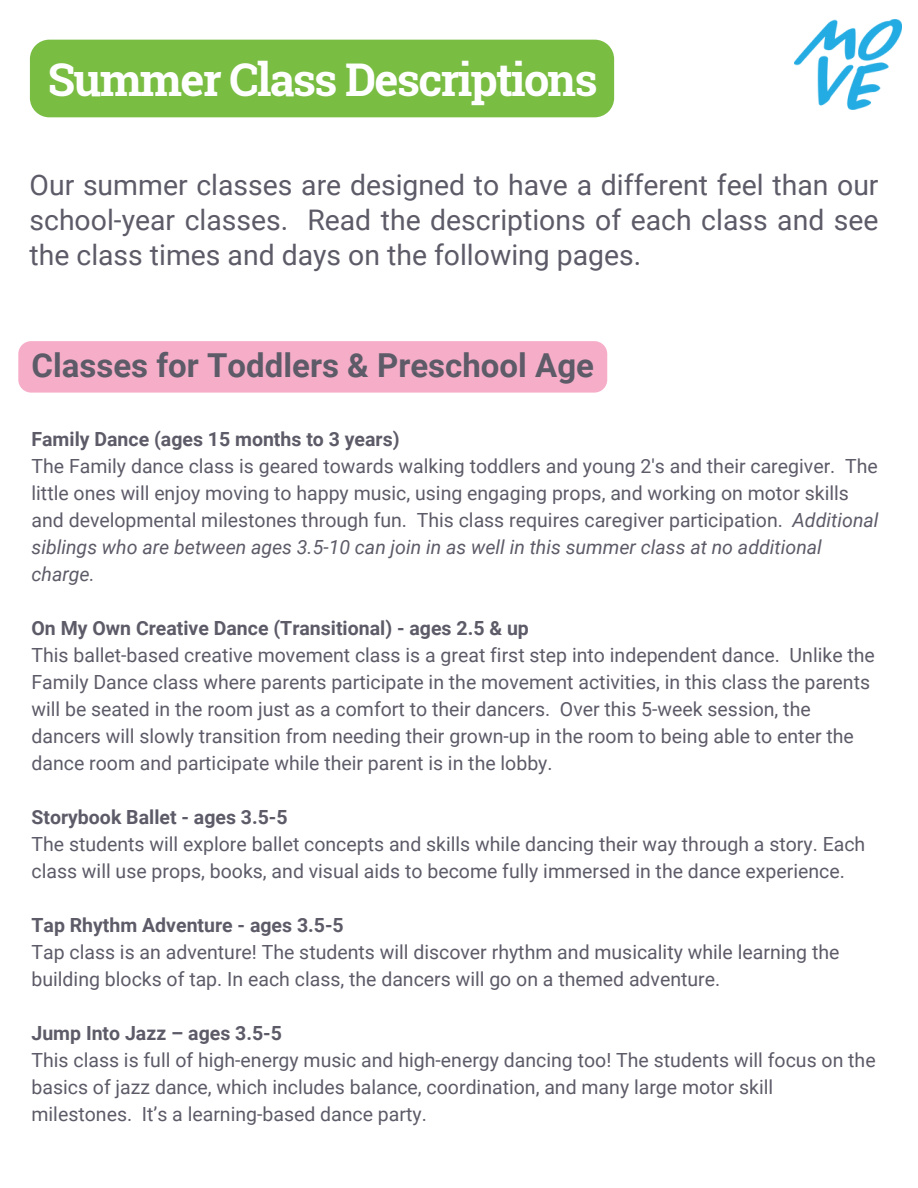
<style>
.page{position:relative;width:918px;height:1188px;background:#fff}
.page>*{position:absolute;margin:0;border:0;box-sizing:border-box;transform-origin:0 0}
.t1{font:700 45.15px "Roboto Slab";letter-spacing:-.04em;color:#fff}
.t2{font:700 33px "Roboto";color:#5d5b68}
.t3{font:28.35px/34.8px "Roboto";color:#5d5b68;text-align:justify}
.t4{font:19.5px/27px "Roboto";color:#5d5b68}
.t5{font:700 19.5px "Roboto";color:#5d5b68}
.s1{font-style:italic}
</style>
<div class="page">
<div style="left:30px;top:40px;width:584px;height:77px;background:#79bd43"></div>
<img style="left:794px;top:20px;width:107px;height:90px">
<div style="left:18px;top:341px;width:589px;height:52px;background:#f6aec8;border-radius:13px"></div>
<h1 class="t1" style="left:48px;top:49px;width:551px">Summer Class Descriptions</h1>
<p class="t3" style="left:30px;top:168px;width:851px">Our summer classes are designed to have a different feel than our school-year classes. Read the descriptions of each class and see the class times and days on the following pages.</p>
<p class="t2" style="left:32px;top:346px;width:564px">Classes for Toddlers &amp; Preschool Age</p>
<h3 class="t5" style="left:32px;top:428px;width:370px">Family Dance (ages 15 months to 3 years)</h3>
<h2 class="t4" style="left:32px;top:453px;width:849px">The Family dance class is geared towards walking toddlers and young 2's and their caregiver. The little ones will enjoy moving to happy music, using engaging props, and working on motor skills and developmental milestones through fun. This class requires caregiver participation. <span class="s1">Additional siblings who are between ages 3.5-10 can join in as well in this summer class at no additional charge.</span></h2>
<p class="t5" style="left:32px;top:617px;width:499px">On My Own Creative Dance (Transitional) - ages 2.5 &amp; up</p>
<p class="t4" style="left:32px;top:642px;width:845px">This ballet-based creative movement class is a great first step into independent dance. Unlike the Family Dance class where parents participate in the movement activities, in this class the parents will be seated in the room just as a comfort to their dancers. Over this 5-week session, the dancers will slowly transition from needing their grown-up in the room to being able to enter the dance room and participate while their parent is in the lobby.</p>
<p class="t5" style="left:32px;top:806px;width:258px">Storybook Ballet - ages 3.5-5</p>
<p class="t4" style="left:32px;top:831px;width:835px">The students will explore ballet concepts and skills while dancing their way through a story. Each class will use props, books, and visual aids to become fully immersed in the dance experience.</p>
<p class="t5" style="left:32px;top:914px;width:314px">Tap Rhythm Adventure - ages 3.5-5</p>
<p class="t4" style="left:32px;top:939px;width:809px">Tap class is an adventure! The students will discover rhythm and musicality while learning the building blocks of tap. In each class, the dancers will go on a themed adventure.</p>
<p class="t5" style="left:32px;top:1022px;width:252px">Jump Into Jazz – ages 3.5-5</p>
<p class="t4" style="left:32px;top:1047px;width:846px">This class is full of high-energy music and high-energy dancing too! The students will focus on the basics of jazz dance, which includes balance, coordination, and many large motor skill milestones. It’s a learning-based dance party.</p>
</div>
